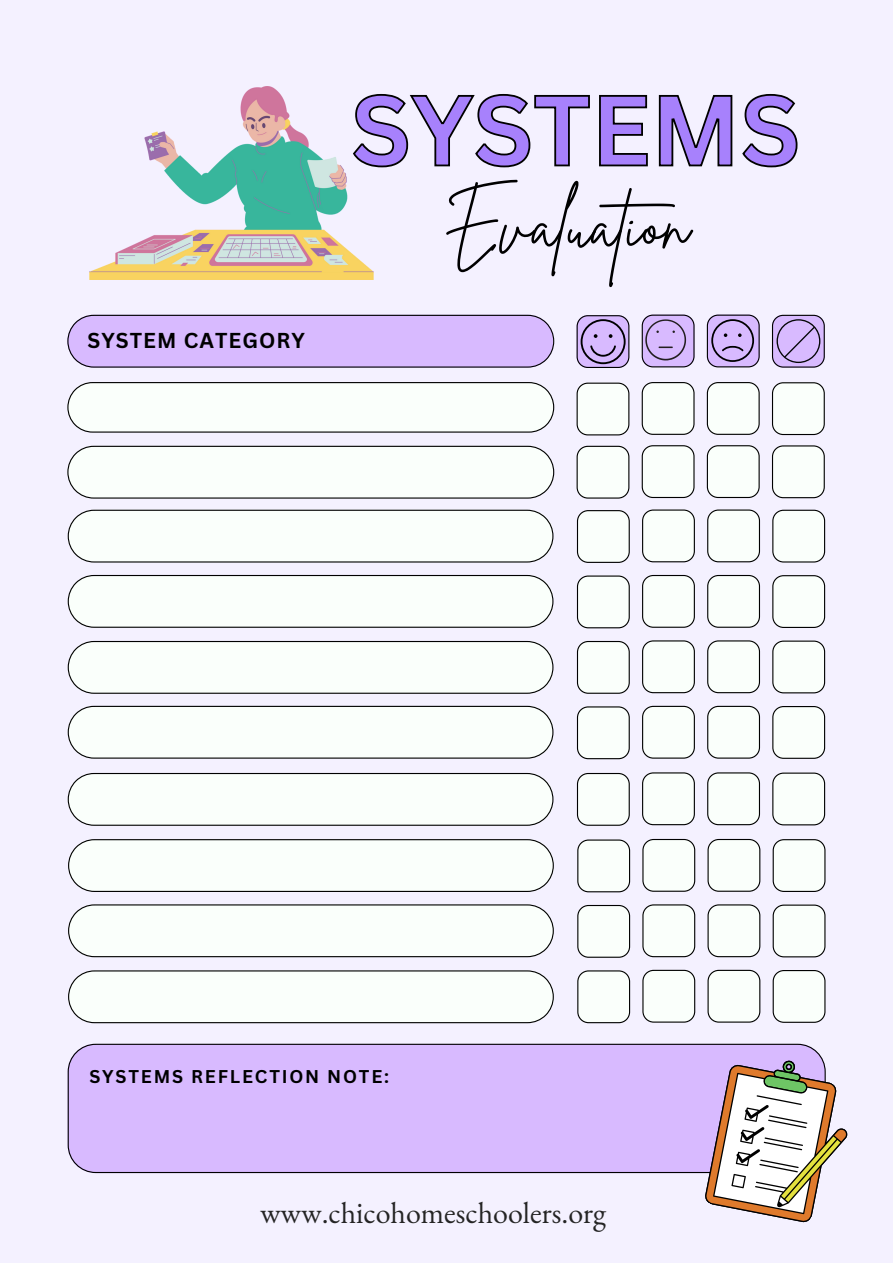
<style>
.page{position:relative;width:893px;height:1264px;background:#fff}
.page>*{position:absolute;margin:0;border:0;box-sizing:border-box;transform-origin:0 0}
.t1{font:700 97.35px "Canva Sans";color:#a781fc}
.t2{font:67.5px "Brittany Signature";color:#000}
.t3{font:30px "EB Garamond";color:#242424}
.t4{font:700 21px "Canva Sans";letter-spacing:.05em;color:#000}
.t5{font:700 18px "Canva Sans";letter-spacing:.1em;color:#000}
</style>
<div class="page">
<div style="left:0;top:0;width:892px;height:1262px;background:#f4f1ff"></div>
<div style="left:68px;top:1043px;width:598px;height:130px;background:#d8baff"></div>
<svg style="left:67px;top:382px;width:487px;height:50px"></svg>
<div style="left:67px;top:315px;width:487px;height:52px;background:#d8baff"></div>
<div style="left:67px;top:446px;width:487px;height:52px;background:#fafffb"></div>
<svg style="left:576px;top:382px;width:53px;height:53px"></svg>
<svg style="left:641px;top:382px;width:53px;height:53px"></svg>
<svg style="left:706px;top:382px;width:53px;height:53px"></svg>
<svg style="left:772px;top:382px;width:52px;height:53px"></svg>
<svg style="left:576px;top:446px;width:53px;height:52px"></svg>
<svg style="left:641px;top:445px;width:53px;height:53px"></svg>
<svg style="left:706px;top:445px;width:53px;height:53px"></svg>
<svg style="left:772px;top:445px;width:52px;height:53px"></svg>
<svg style="left:577px;top:510px;width:52px;height:53px"></svg>
<svg style="left:642px;top:509px;width:52px;height:53px"></svg>
<svg style="left:707px;top:509px;width:53px;height:53px"></svg>
<svg style="left:772px;top:509px;width:53px;height:53px"></svg>
<svg style="left:577px;top:575px;width:52px;height:53px"></svg>
<svg style="left:642px;top:575px;width:52px;height:52px"></svg>
<svg style="left:707px;top:575px;width:53px;height:52px"></svg>
<svg style="left:772px;top:575px;width:53px;height:53px"></svg>
<svg style="left:577px;top:641px;width:52px;height:52px"></svg>
<svg style="left:642px;top:640px;width:52px;height:53px"></svg>
<svg style="left:707px;top:640px;width:53px;height:53px"></svg>
<svg style="left:772px;top:640px;width:53px;height:53px"></svg>
<svg style="left:577px;top:706px;width:52px;height:53px"></svg>
<svg style="left:642px;top:705px;width:52px;height:53px"></svg>
<svg style="left:707px;top:705px;width:53px;height:53px"></svg>
<svg style="left:772px;top:706px;width:53px;height:52px"></svg>
<svg style="left:577px;top:773px;width:52px;height:52px"></svg>
<svg style="left:642px;top:772px;width:52px;height:53px"></svg>
<svg style="left:707px;top:772px;width:53px;height:53px"></svg>
<svg style="left:772px;top:772px;width:53px;height:53px"></svg>
<svg style="left:577px;top:839px;width:53px;height:53px"></svg>
<svg style="left:642px;top:839px;width:53px;height:52px"></svg>
<svg style="left:707px;top:839px;width:53px;height:52px"></svg>
<svg style="left:772px;top:839px;width:53px;height:53px"></svg>
<svg style="left:577px;top:904px;width:53px;height:53px"></svg>
<svg style="left:642px;top:904px;width:53px;height:53px"></svg>
<svg style="left:707px;top:904px;width:53px;height:53px"></svg>
<svg style="left:772px;top:904px;width:53px;height:53px"></svg>
<svg style="left:577px;top:970px;width:53px;height:53px"></svg>
<svg style="left:642px;top:969px;width:53px;height:53px"></svg>
<svg style="left:707px;top:969px;width:53px;height:53px"></svg>
<svg style="left:772px;top:970px;width:53px;height:52px"></svg>
<svg style="left:68px;top:575px;width:485px;height:52px"></svg>
<svg style="left:68px;top:509px;width:485px;height:53px"></svg>
<svg style="left:68px;top:641px;width:485px;height:52px"></svg>
<svg style="left:68px;top:705px;width:485px;height:53px"></svg>
<svg style="left:68px;top:773px;width:485px;height:52px"></svg>
<svg style="left:68px;top:904px;width:486px;height:53px"></svg>
<svg style="left:68px;top:839px;width:486px;height:53px"></svg>
<svg style="left:68px;top:970px;width:486px;height:53px"></svg>
<svg style="left:576px;top:315px;width:53px;height:53px"></svg>
<svg style="left:641px;top:314px;width:53px;height:53px"></svg>
<svg style="left:706px;top:314px;width:53px;height:53px"></svg>
<svg style="left:772px;top:315px;width:52px;height:52px"></svg>
<svg style="left:666px;top:1043px;width:182px;height:180px"></svg>
<img style="left:89px;top:86px;width:284px;height:194px">
<svg style="left:352px;top:93px;width:446px;height:75px"></svg>
<p class="t4" style="left:87px;top:326px;width:219px">SYSTEM CATEGORY</p>
<h1 class="t1" style="left:351px;top:61px;width:450px">SYSTEMS</h1>
<h2 class="t2" style="left:444px;top:181px;width:251px">Evaluation</h2>
<p class="t5" style="left:89px;top:1063px;width:301px">SYSTEMS REFLECTION NOTE:</p>
<p class="t3" style="left:260px;top:1192px;width:348px">www.chicohomeschoolers.org</p>
</div>
